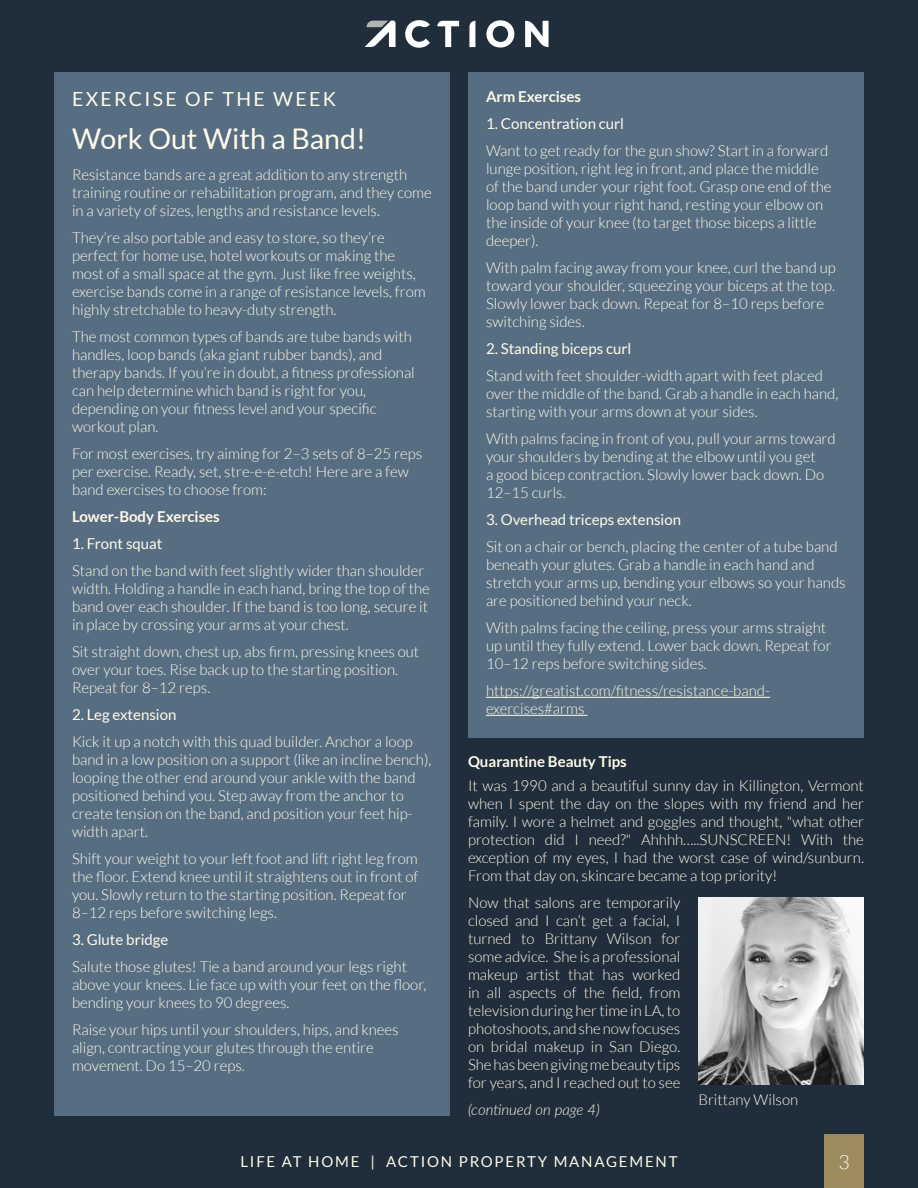
<style>
.page{position:relative;width:918px;height:1188px;background:#202d3a}
.page>*{position:absolute;margin:0;border:0;box-sizing:border-box;transform-origin:0 0}
.t1{font:28.5px "Lato";color:#fffbea}
.t2{font:19.5px "Lato";letter-spacing:.12em;color:#fffbea}
.t3{font:300 19.5px "Lato";color:#fff}
.t4{font:300 15px/18px "Lato";color:#fffbea}
.t5{font:15px "Lato";color:#fffbea}
.t6{font:700 15px "Lato";color:#fffbea}
.t7{font:15px "Lato";letter-spacing:.12em;color:#fffbea}
.t8{font:italic 300 15px "Lato";color:#fffbea}
</style>
<div class="page">
<svg style="left:405px;top:20px;width:25px;height:28px"></svg>
<svg style="left:437px;top:21px;width:22px;height:26px"></svg>
<svg style="left:469px;top:21px;width:6px;height:26px"></svg>
<svg style="left:486px;top:20px;width:28px;height:28px"></svg>
<svg style="left:525px;top:21px;width:24px;height:26px"></svg>
<svg style="left:365px;top:21px;width:31px;height:26px"></svg>
<div style="left:54px;top:72px;width:396px;height:1044px;background:#576e82"></div>
<div style="left:468px;top:72px;width:396px;height:666px;background:#576e82"></div>
<hr style="left:486px;top:697px;width:284px;height:1px;background:#fffbea">
<hr style="left:486px;top:715px;width:101px;height:1px;background:#fffbea">
<img style="left:698px;top:897px;width:166px;height:187px">
<div style="left:824px;top:1134px;width:40px;height:54px;background:#9c8b5d"></div>
<h2 class="t2" style="left:72px;top:88px;width:266px">EXERCISE OF THE WEEK</h2>
<h1 class="t1" style="left:72px;top:123px;width:295px">Work Out With a Band!</h1>
<p class="t4" style="left:72px;top:166px;width:361px">Resistance bands are a great addition to any strength training routine or rehabilitation program, and they come in a variety of sizes, lengths and resistance levels.</p>
<p class="t4" style="left:72px;top:229px;width:355px">They’re also portable and easy to store, so they’re perfect for home use, hotel workouts or making the most of a small space at the gym. Just like free weights, exercise bands come in a range of resistance levels, from highly stretchable to heavy-duty strength.</p>
<p class="t4" style="left:72px;top:328px;width:344px">The most common types of bands are tube bands with handles, loop bands (aka giant rubber bands), and therapy bands. If you’re in doubt, a fitness professional can help determine which band is right for you, depending on your fitness level and your specific workout plan.</p>
<p class="t4" style="left:72px;top:445px;width:352px">For most exercises, try aiming for 2–3 sets of 8–25 reps per exercise. Ready, set, stre-e-e-etch! Here are a few band exercises to choose from:</p>
<p class="t6" style="left:72px;top:508px;width:149px">Lower-Body Exercises</p>
<p class="t5" style="left:72px;top:536px;width:92px">1. Front squat</p>
<p class="t4" style="left:72px;top:562px;width:359px">Stand on the band with feet slightly wider than shoulder width. Holding a handle in each hand, bring the top of the band over each shoulder. If the band is too long, secure it in place by crossing your arms at your chest.</p>
<p class="t4" style="left:72px;top:643px;width:349px">Sit straight down, chest up, abs firm, pressing knees out over your toes. Rise back up to the starting position.<br>Repeat for 8–12 reps.</p>
<p class="t5" style="left:72px;top:707px;width:106px">2. Leg extension</p>
<p class="t4" style="left:72px;top:733px;width:361px">Kick it up a notch with this quad builder. Anchor a loop band in a low position on a support (like an incline bench), looping the other end around your ankle with the band positioned behind you. Step away from the anchor to create tension on the band, and position your feet hip&shy;width apart.</p>
<p class="t4" style="left:72px;top:850px;width:348px">Shift your weight to your left foot and lift right leg from the floor. Extend knee until it straightens out in front of you. Slowly return to the starting position. Repeat for 8–12 reps before switching legs.</p>
<p class="t5" style="left:72px;top:932px;width:98px">3. Glute bridge</p>
<p class="t4" style="left:72px;top:958px;width:356px">Salute those glutes! Tie a band around your legs right above your knees. Lie face up with your feet on the floor, bending your knees to 90 degrees.</p>
<p class="t4" style="left:72px;top:1021px;width:328px">Raise your hips until your shoulders, hips, and knees align, contracting your glutes through the entire movement. Do 15–20 reps.</p>
<p class="t6" style="left:486px;top:88px;width:97px">Arm Exercises</p>
<p class="t5" style="left:486px;top:115px;width:140px">1. Concentration curl</p>
<p class="t4" style="left:486px;top:142px;width:347px">Want to get ready for the gun show? Start in a forward lunge position, right leg in front, and place the middle of the band under your right foot. Grasp one end of the loop band with your right hand, resting your elbow on the inside of your knee (to target those biceps a little deeper).</p>
<p class="t4" style="left:486px;top:259px;width:351px">With palm facing away from your knee, curl the band up toward your shoulder, squeezing your biceps at the top.<br>Slowly lower back down. Repeat for 8–10 reps before switching sides.</p>
<p class="t5" style="left:486px;top:340px;width:147px">2. Standing biceps curl</p>
<p class="t4" style="left:486px;top:367px;width:354px">Stand with feet shoulder-width apart with feet placed over the middle of the band. Grab a handle in each hand, starting with your arms down at your sides.</p>
<p class="t4" style="left:486px;top:430px;width:351px">With palms facing in front of you, pull your arms toward your shoulders by bending at the elbow until you get<br>a good bicep contraction. Slowly lower back down. Do 12–15 curls.</p>
<p class="t5" style="left:486px;top:511px;width:197px">3. Overhead triceps extension</p>
<p class="t4" style="left:486px;top:538px;width:361px">Sit on a chair or bench, placing the center of a tube band beneath your glutes. Grab a handle in each hand and stretch your arms up, bending your elbows so your hands are positioned behind your neck.</p>
<p class="t4" style="left:486px;top:619px;width:347px">With palms facing the ceiling, press your arms straight up until they fully extend. Lower back down. Repeat for<br>10–12 reps before switching sides.</p>
<p class="t4" style="left:486px;top:682px;width:286px">https://greatist.com/fitness/resistance-band&shy;exercises#arms</p>
<p class="t6" style="left:468px;top:753px;width:160px">Quarantine Beauty Tips</p>
<p class="t4" style="left:468px;top:777px;width:397px;text-align:justify">It was 1990 and a beautiful sunny day in Killington, Vermont when I spent the day on the slopes with my friend and her family. I wore a helmet and goggles and thought, "what other protection did I need?" Ahhhh…..SUNSCREEN! With the exception of my eyes, I had the worst case of wind/sunburn.<br>From that day on, skincare became a top priority!</p>
<p class="t4" style="left:468px;top:894px;width:214px;text-align:justify">Now that salons are temporarily closed and I can’t get a facial, I turned to Brittany Wilson for some advice. She is a professional makeup artist that has worked in all aspects of the field, from television during her time in LA, to photoshoots, and she now focuses on bridal makeup in San Diego.<br>She has been giving me beauty tips for years, and I reached out to see</p>
<p class="t8" style="left:468px;top:1099px;width:133px">(continued on page 4)</p>
<p class="t4" style="left:698px;top:1091px;width:101px">Brittany Wilson</p>
<p class="t7" style="left:240px;top:1153px;width:439px">LIFE AT HOME | ACTION PROPERTY MANAGEMENT</p>
<h2 class="t3" style="left:839px;top:1151px;width:13px">3</h2>
</div>
